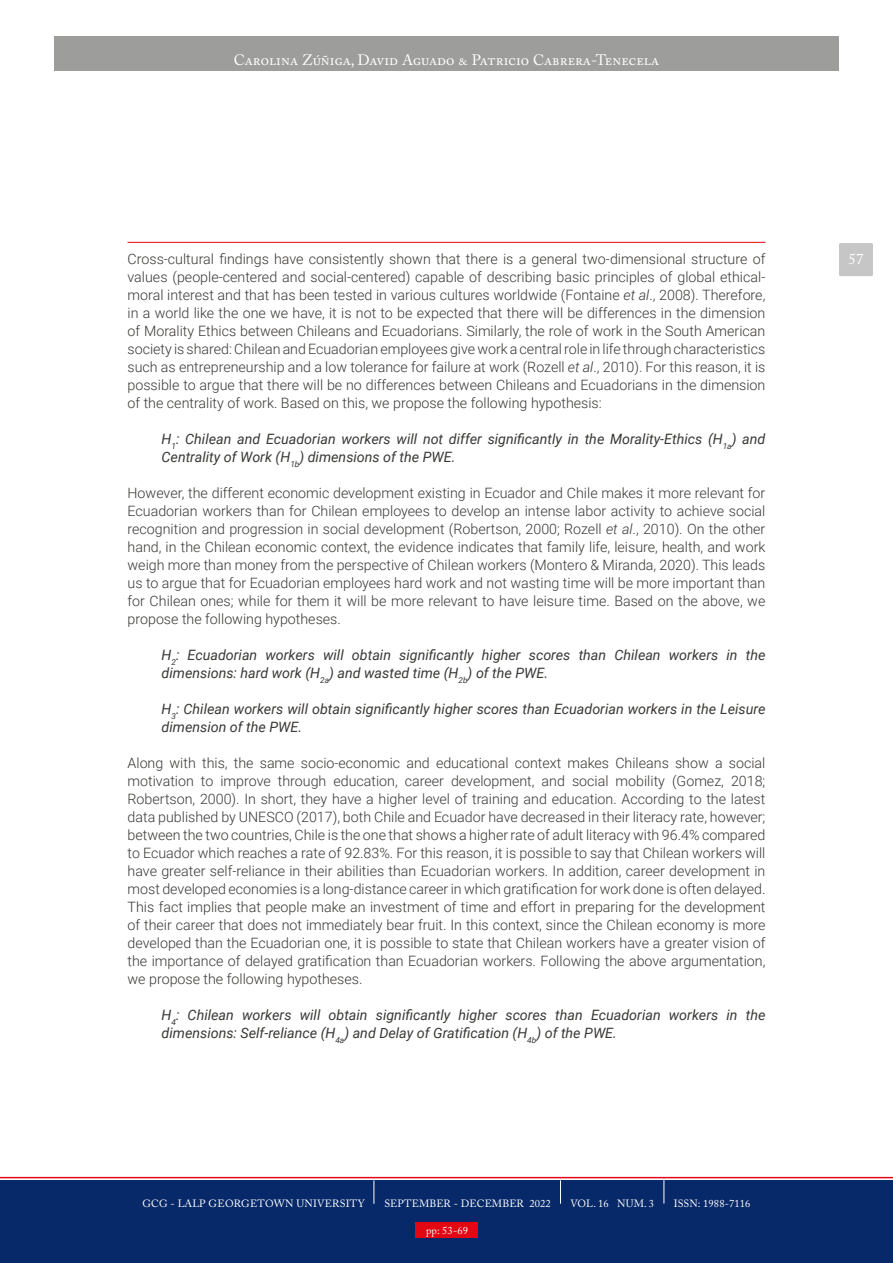
<style>
.page{position:relative;width:893px;height:1263px;background:#fff}
.page>*{position:absolute;margin:0;border:0;box-sizing:border-box;transform-origin:0 0}
.t1{font:15px "Adobe Caslon Pro";letter-spacing:.005em;color:#fff}
.t2{font:300 14.25px/18px "Roboto";color:#3a3835;text-align:justify}
.t3{font:italic 14.25px/18px "Roboto";color:#3a3835}
.t4{font:10.5px "Adobe Caslon Pro";letter-spacing:.01em;color:#fff}
.s1{font-style:italic}
</style>
<div class="page">
<div style="left:54px;top:37px;width:785px;height:34px;background:#9d9d9c"></div>
<div style="left:0;top:1180px;width:893px;height:83px;background:#082969"></div>
<div style="left:839px;top:243px;width:34px;height:33px;background:#c6c6c6;border-radius:2px"></div>
<hr style="left:128px;top:242px;width:637px;height:1px;background:#e30613">
<svg style="left:0;top:1177px;width:893px;height:27px"></svg>
<div style="left:416px;top:1222px;width:62px;height:15px;background:#e30613"></div>
<p class="t1" style="left:234px;top:51px;width:427px">Carolina Zúñiga, David Aguado &amp; Patricio Cabrera-Tenecela</p>
<p class="t2" style="left:128px;top:250px;width:639px">Cross-cultural findings have consistently shown that there is a general two-dimensional structure of values (people-centered and social-centered) capable of describing basic principles of global ethical&shy;moral interest and that has been tested in various cultures worldwide (Fontaine <span class="s1">et al</span>., 2008). Therefore, in a world like the one we have, it is not to be expected that there will be differences in the dimension of Morality Ethics between Chileans and Ecuadorians. Similarly, the role of work in the South American society is shared: Chilean and Ecuadorian employees give work a central role in life through characteristics such as entrepreneurship and a low tolerance for failure at work (Rozell <span class="s1">et al</span>., 2010). For this reason, it is possible to argue that there will be no differences between Chileans and Ecuadorians in the dimension of the centrality of work. Based on this, we propose the following hypothesis:</p>
<p class="t3" style="left:162px;top:430px;width:605px">H<sub>1</sub>: Chilean and Ecuadorian workers will not differ significantly in the Morality-Ethics (H<sub>1a</sub>) and<br>Centrality of Work (H<sub>1b</sub>) dimensions of the PWE.</p>
<p class="t2" style="left:128px;top:484px;width:639px">However, the different economic development existing in Ecuador and Chile makes it more relevant for Ecuadorian workers than for Chilean employees to develop an intense labor activity to achieve social recognition and progression in social development (Robertson, 2000; Rozell <span class="s1">et al</span>., 2010). On the other hand, in the Chilean economic context, the evidence indicates that family life, leisure, health, and work weigh more than money from the perspective of Chilean workers (Montero &amp; Miranda, 2020). This leads us to argue that for Ecuadorian employees hard work and not wasting time will be more important than for Chilean ones; while for them it will be more relevant to have leisure time. Based on the above, we propose the following hypotheses.</p>
<p class="t3" style="left:162px;top:646px;width:605px">H<sub>2</sub>: Ecuadorian workers will obtain significantly higher scores than Chilean workers in the dimensions: hard work (H<sub>2a</sub>) and wasted time (H<sub>2b</sub>) of the PWE.</p>
<p class="t3" style="left:162px;top:700px;width:605px">H<sub>3</sub>: Chilean workers will obtain significantly higher scores than Ecuadorian workers in the Leisure dimension of the PWE.</p>
<p class="t2" style="left:128px;top:754px;width:639px">Along with this, the same socio-economic and educational context makes Chileans show a social motivation to improve through education, career development, and social mobility (Gomez, 2018; Robertson, 2000). In short, they have a higher level of training and education. According to the latest data published by UNESCO (2017), both Chile and Ecuador have decreased in their literacy rate, however; between the two countries, Chile is the one that shows a higher rate of adult literacy with 96.4% compared to Ecuador which reaches a rate of 92.83%. For this reason, it is possible to say that Chilean workers will have greater self-reliance in their abilities than Ecuadorian workers. In addition, career development in most developed economies is a long-distance career in which gratification for work done is often delayed.<br>This fact implies that people make an investment of time and effort in preparing for the development of their career that does not immediately bear fruit. In this context, since the Chilean economy is more developed than the Ecuadorian one, it is possible to state that Chilean workers have a greater vision of the importance of delayed gratification than Ecuadorian workers. Following the above argumentation, we propose the following hypotheses.</p>
<p class="t3" style="left:162px;top:1006px;width:605px">H<sub>4</sub>: Chilean workers will obtain significantly higher scores than Ecuadorian workers in the dimensions: Self-reliance (H<sub>4a</sub>) and Delay of Gratification (H<sub>4b</sub>) of the PWE.</p>
<p class="t4" style="left:143px;top:1197px;width:224px">GCG - LALP GEORGETOWN UNIVERSITY</p>
<p class="t4" style="left:384px;top:1197px;width:168px">SEPTEMBER - DECEMBER 2022</p>
<p class="t4" style="left:570px;top:1197px;width:85px">VOL. 16 NUM. 3</p>
<p class="t4" style="left:674px;top:1197px;width:78px">ISSN: 1988-7116</p>
<p class="t4" style="left:426px;top:1224px;width:43px">pp: 53-69</p>
<p class="t1" style="left:848px;top:250px;width:16px">57</p>
</div>
